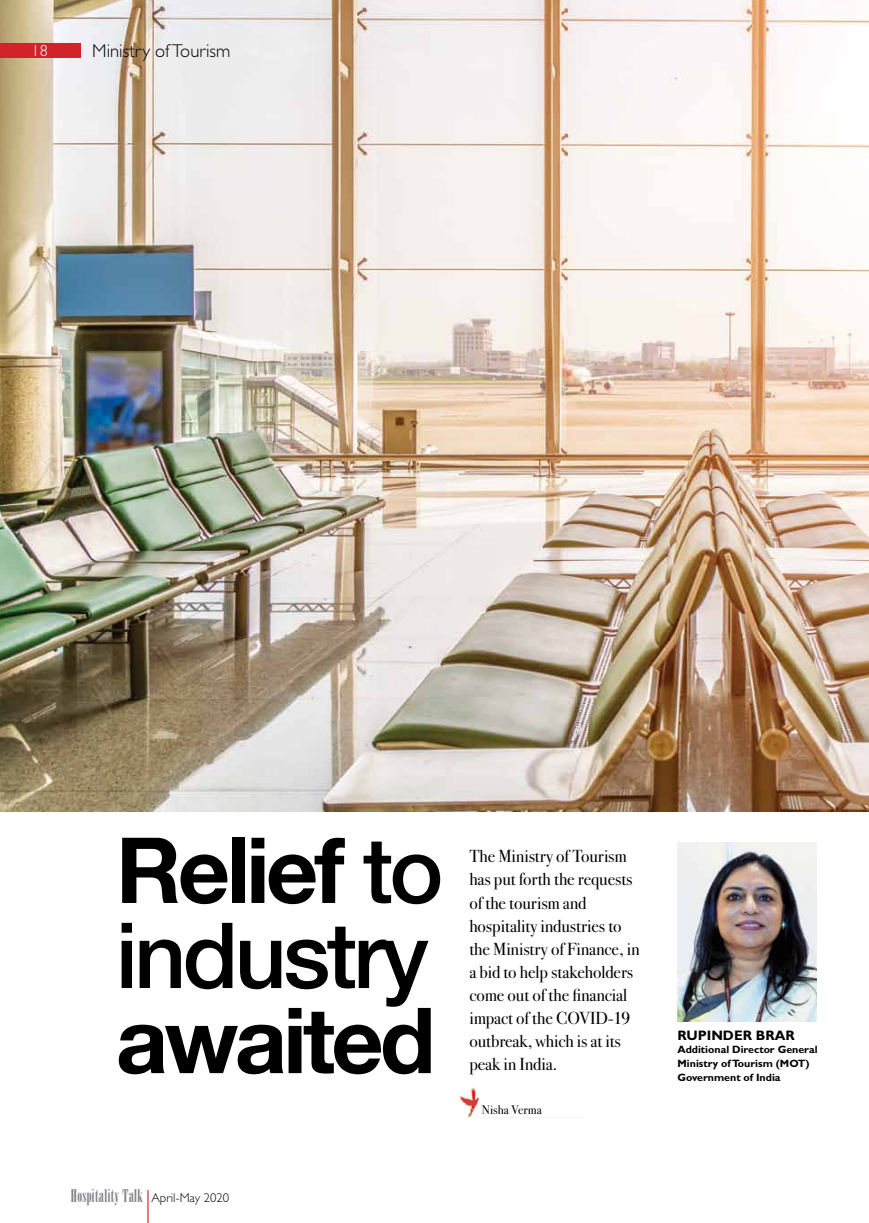
<style>
.page{position:relative;width:869px;height:1223px;background:#fff}
.page>*{position:absolute;margin:0;border:0;box-sizing:border-box;transform-origin:0 0}
.t1{font:500 91.25px/85px "Helvetica Neue";letter-spacing:-.04em;color:#000}
.t2{font:700 91.25px "Helvetica Neue";letter-spacing:-.04em;color:#000}
.t3{font:300 18.5px "Gill Sans Std";color:#000}
.t4{font:17.5px/23.1px "Bodoni Svntytwo ITC Std";letter-spacing:-.005em;color:#000}
.t5{font:17.5px "Onyx";letter-spacing:.015em;color:#808285}
.t6{font:300 16.12px "Gill Sans Std";color:#fff}
.t7{font:700 13.75px "Gill Sans Std";color:#000}
.t8{font:12.5px "Bodoni Svntytwo ITC Std";color:#000}
.t9{font:700 10.62px/13.8px "Gill Sans Std";color:#000}
.s1{font-weight:700}
.s2{font-family:"Gill Sans Std";font-weight:300;font-size:12.75px;color:#000}
</style>
<div class="page">
<img style="left:0;top:0;width:868px;height:811px">
<div style="left:0;top:43px;width:81px;height:15px;background:#d2232a"></div>
<hr style="left:147px;top:1190px;width:1px;height:32px;background:#d2232a">
<img style="left:459px;top:1088px;width:21px;height:29px">
<img style="left:677px;top:842px;width:139px;height:179px">
<p class="t6" style="left:32px;top:42px;width:18px">18</p>
<p class="t3" style="left:92px;top:40px;width:139px">Ministry of Tourism</p>
<h1 class="t1" style="left:116px;top:820px;width:329px"><span class="s1">Relief</span> to industry</h1>
<h1 class="t2" style="left:116px;top:984px;width:321px">awaited</h1>
<p class="t4" style="left:469px;top:844px;width:172px">The Ministry of Tourism has put forth the requests of the tourism and hospitality industries to the Ministry of Finance, in a bid to help stakeholders come out of the financial impact of the COVID-19 outbreak, which is at its peak in India.</p>
<p class="t8" style="left:481px;top:1102px;width:61px">Nisha Verma</p>
<p class="t5" style="left:71px;top:1185px;width:160px">Hospitality Talk <span class="s2">April-May 2020</span></p>
<p class="t7" style="left:677px;top:1026px;width:119px">Rupi nder Brar</p>
<p class="t9" style="left:677px;top:1042px;width:141px">Additional Director General<br>Ministry of Tourism (MOT)<br>Government of India</p>
</div>
